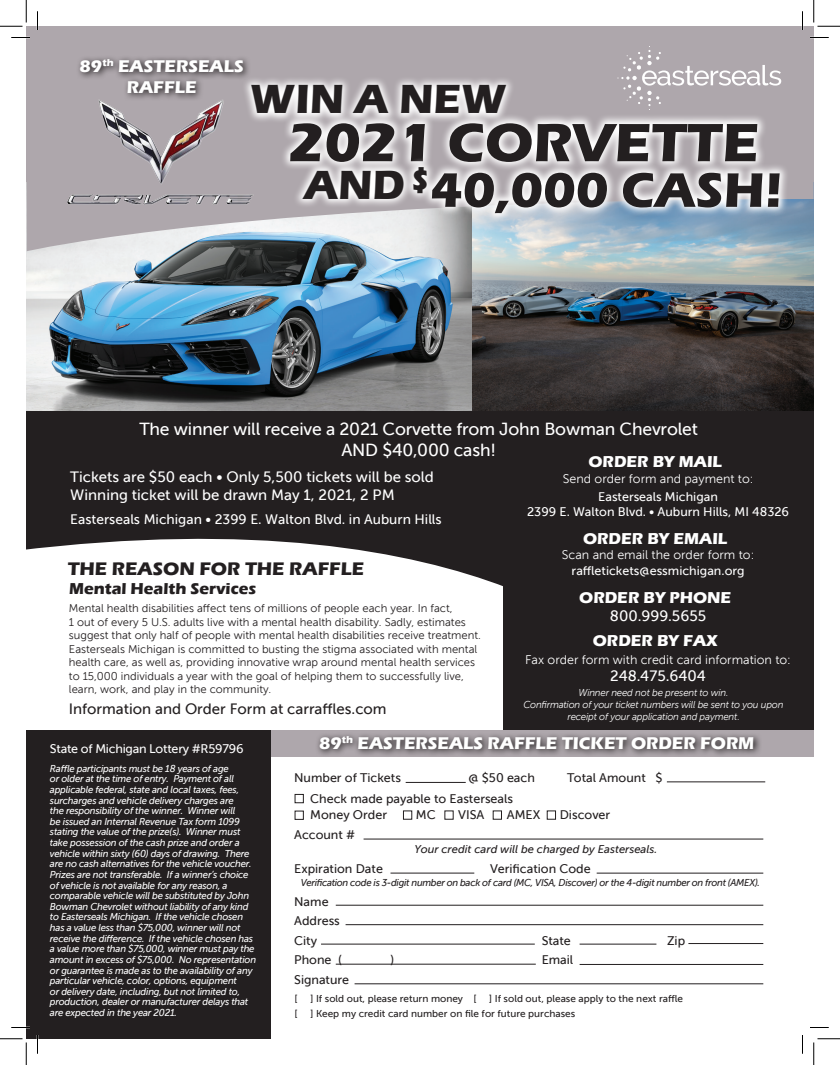
<style>
.page{position:relative;width:840px;height:1065px;background:#fff}
.page>*{position:absolute;margin:0;border:0;box-sizing:border-box;transform-origin:0 0}
.t1{font:700 55.88px "Eras ITC";color:#231f20}
.t2{font:700 50.25px "Eras ITC";color:#231f20}
.t3{font:700 41.88px "Eras ITC";color:#231f20}
.t4{font:700 18.75px "Eras ITC";color:#231f20}
.t5{font:17.5px/21px "Museo Sans 500";letter-spacing:-.01em;color:#fff;text-align:center}
.t6{font:700 17.5px/21px "Eras ITC";color:#fff;text-align:center}
.t7{font:700 16.25px "Eras ITC";color:#fff}
.t8{font:700 16.25px "Eras ITC";color:#231f20}
.t9{font:15px/18.8px "Museo Sans 500";color:#fff}
.t10{font:15px "Museo Sans 500";color:#231f20}
.t11{font:13.75px "Museo Sans 500";color:#fff}
.t12{font:12.5px/19.5px "Museo Sans 500";color:#231f20}
.t13{font:12.5px "Museo Sans 300";color:#fff}
.t14{font:12.5px/15px "Museo Sans 500";color:#fff;text-align:center}
.t15{font:12.5px "Museo Sans 500";letter-spacing:-.02em;color:#fff}
.t16{font:11.25px/13.5px "Museo Sans 300";color:#231f20}
.t17{font:italic 11.25px "Museo Sans 500";color:#231f20}
.t18{font:italic 10px/10.6px "Museo Sans 500";letter-spacing:-.02em;color:#fff;scale:.96 1}
.t19{font:10px "Museo Sans 500";color:#231f20}
.t20{font:italic 10px/12px "Museo Sans 300";letter-spacing:-.02em;color:#fff;text-align:center}
.t21{font:italic 10px "Museo Sans 500";letter-spacing:-.03em;color:#231f20;scale:.96 1}
.s1{font-style:normal}
</style>
<div class="page">
<img style="left:471px;top:251px;width:343px;height:161px">
<img style="left:26px;top:182px;width:445px;height:230px">
<div style="left:26px;top:26px;width:788px;height:156px;background:#aea7ac"></div>
<svg style="left:27px;top:182px;width:787px;height:69px;background:#afbbc5"></svg>
<svg style="left:26px;top:492px;width:477px;height:95px;fill:#231f20"></svg>
<div style="left:503px;top:412px;width:311px;height:325px;background:#231f20"></div>
<div style="left:263px;top:731px;width:551px;height:26px;background:#aea7ac"></div>
<div style="left:26px;top:412px;width:505px;height:80px;background:#231f20"></div>
<div style="left:26px;top:730px;width:245px;height:309px;background:#231f20"></div>
<svg style="left:617px;top:46px;width:164px;height:64px"></svg>
<img style="left:54px;top:101px;width:200px;height:135px">
<svg style="left:242px;top:79px;width:270px;height:44px;background:#e6e4e6"></svg>
<svg style="left:280px;top:114px;width:484px;height:54px;background:#e3e1e3"></svg>
<svg style="left:293px;top:161px;width:111px;height:48px"></svg>
<svg style="left:404px;top:158px;width:385px;height:65px"></svg>
<svg style="left:78px;top:57px;width:173px;height:44px"></svg>
<hr style="left:406px;top:782px;width:60px;height:1px;background:#231f20">
<hr style="left:667px;top:782px;width:98px;height:1px;background:#231f20">
<hr style="left:364px;top:839px;width:399px;height:1px;background:#231f20">
<hr style="left:391px;top:873px;width:83px;height:1px;background:#231f20">
<hr style="left:597px;top:873px;width:166px;height:1px;background:#231f20">
<hr style="left:336px;top:905px;width:427px;height:1px;background:#231f20">
<hr style="left:346px;top:924px;width:417px;height:1px;background:#231f20">
<hr style="left:321px;top:944px;width:214px;height:1px;background:#231f20">
<hr style="left:580px;top:944px;width:76px;height:1px;background:#231f20">
<hr style="left:688px;top:943px;width:75px;height:1px;background:#231f20">
<hr style="left:336px;top:964px;width:200px;height:1px;background:#231f20">
<hr style="left:580px;top:964px;width:183px;height:1px;background:#231f20">
<hr style="left:355px;top:984px;width:408px;height:1px;background:#231f20">
<div style="left:295px;top:794px;width:9px;height:9px;border:1px solid #231f20"></div>
<div style="left:295px;top:811px;width:9px;height:9px;border:1px solid #231f20"></div>
<div style="left:403px;top:811px;width:9px;height:9px;border:1px solid #231f20"></div>
<div style="left:445px;top:811px;width:8px;height:9px;border:1px solid #231f20"></div>
<div style="left:493px;top:811px;width:9px;height:9px;border:1px solid #231f20"></div>
<div style="left:547px;top:811px;width:9px;height:9px;border:1px solid #231f20"></div>
<svg style="left:317px;top:734px;width:443px;height:21px"></svg>
<svg style="left:11px;top:37px;width:19px;height:1px"></svg>
<svg style="left:810px;top:37px;width:19px;height:1px"></svg>
<svg style="left:11px;top:1027px;width:19px;height:1px"></svg>
<svg style="left:810px;top:1027px;width:19px;height:1px"></svg>
<svg style="left:37px;top:11px;width:1px;height:19px"></svg>
<svg style="left:37px;top:1035px;width:1px;height:19px"></svg>
<svg style="left:802px;top:11px;width:1px;height:19px"></svg>
<svg style="left:802px;top:1035px;width:1px;height:19px"></svg>
<svg style="left:0;top:0;width:27px;height:27px"></svg>
<svg style="left:0;top:1039px;width:27px;height:26px"></svg>
<svg style="left:814px;top:0;width:26px;height:27px"></svg>
<svg style="left:814px;top:1039px;width:26px;height:26px"></svg>
<h3 class="t6" style="left:80px;top:55px;width:166px">89<sup>th</sup> EASTERSEALS<br>RAFFLE</h3>
<h3 class="t3" style="left:250px;top:75px;width:258px">WIN A NEW</h3>
<h1 class="t1" style="left:288px;top:111px;width:473px">2021 CORVETTE</h1>
<h2 class="t2" style="left:304px;top:161px;width:480px"><sup>AND</sup> <sup>$</sup>40,000 CASH!</h2>
<h3 class="t5" style="left:139px;top:418px;width:560px">The winner will receive a 2021 Corvette from John Bowman Chevrolet<br>AND $40,000 cash!</h3>
<h3 class="t7" style="left:589px;top:452px;width:135px">ORDER BY MAIL</h3>
<h3 class="t9" style="left:70px;top:467px;width:365px">Tickets are $50 each • Only 5,500 tickets will be sold<br>Winning ticket will be drawn May 1, 2021, 2 PM</h3>
<h3 class="t11" style="left:70px;top:512px;width:373px">Easterseals Michigan • 2399 E. Walton Blvd. in Auburn Hills</h3>
<h3 class="t4" style="left:68px;top:558px;width:298px">THE REASON FOR THE RAFFLE</h3>
<h3 class="t8" style="left:69px;top:580px;width:189px">Mental Health Services</h3>
<p class="t16" style="left:69px;top:602px;width:414px">Mental health disabilities affect tens of millions of people each year. In fact,<br>1 out of every 5 U.S. adults live with a mental health disability. Sadly, estimates suggest that only half of people with mental health disabilities receive treatment.<br>Easterseals Michigan is committed to busting the stigma associated with mental health care, as well as, providing innovative wrap around mental health services to 15,000 individuals a year with the goal of helping them to successfully live, learn, work, and play in the community.</p>
<h3 class="t10" style="left:69px;top:700px;width:319px">Information and Order Form at carraffles.com</h3>
<p class="t13" style="left:563px;top:472px;width:192px">Send order form and payment to:</p>
<p class="t14" style="left:527px;top:489px;width:263px">Easterseals Michigan<br>2399 E. Walton Blvd. • Auburn Hills, MI 48326</p>
<p class="t13" style="left:562px;top:548px;width:194px">Scan and email the order form to:</p>
<p class="t14" style="left:572px;top:564px;width:174px">raffletickets@essmichigan.org</p>
<h3 class="t9" style="left:610px;top:606px;width:98px">800.999.5655</h3>
<p class="t13" style="left:525px;top:653px;width:267px">Fax order form with credit card information to:</p>
<h3 class="t9" style="left:610px;top:667px;width:97px">248.475.6404</h3>
<h3 class="t7" style="left:583px;top:529px;width:146px">ORDER BY EMAIL</h3>
<h3 class="t7" style="left:579px;top:588px;width:154px">ORDER BY PHONE</h3>
<h3 class="t7" style="left:593px;top:632px;width:126px">ORDER BY FAX</h3>
<p class="t20" style="left:523px;top:686px;width:262px">Winner need not be present to win.<br>Confirmation of your ticket numbers will be sent to you upon receipt of your application and payment<span class="s1">.</span></p>
<p class="t15" style="left:50px;top:741px;width:195px">State of Michigan Lottery #R59796</p>
<p class="t18" style="left:50px;top:763px;width:216px">Raffle participants must be 18 years of age<br>or older at the time of entry. Payment of all applicable federal, state and local taxes, fees, surcharges and vehicle delivery charges are<br>the responsibility of the winner. Winner will<br>be issued an Internal Revenue Tax form 1099 stating the value of the prize(s). Winner must take possession of the cash prize and order a vehicle within sixty (60) days of drawing. There are no cash alternatives for the vehicle voucher.<br>Prizes are not transferable. If a winner’s choice of vehicle is not available for any reason, a comparable vehicle will be substituted by John Bowman Chevrolet without liability of any kind to Easterseals Michigan. If the vehicle chosen has a value less than $75,000, winner will not receive the difference. If the vehicle chosen has a value more than $75,000, winner must pay the amount in excess of $75,000. No representation or guarantee is made as to the availability of any particular vehicle, color, options, equipment<br>or delivery date, including, but not limited to, production, dealer or manufacturer delays that are expected in the year 2021.</p>
<h3 class="t6" style="left:319px;top:733px;width:437px">89<sup>th</sup> EASTERSEALS RAFFLE TICKET ORDER FORM</h3>
<p class="t12" style="left:294px;top:768px;width:108px">Number of Tickets</p>
<p class="t12" style="left:468px;top:768px;width:68px">@ $50 each</p>
<p class="t12" style="left:567px;top:768px;width:97px">Total Amount $</p>
<p class="t12" style="left:310px;top:790px;width:204px;line-height:16px">Check made payable to Easterseals<br>Money Order</p>
<p class="t12" style="left:416px;top:805px;width:21px">MC</p>
<p class="t12" style="left:458px;top:805px;width:28px">VISA</p>
<p class="t12" style="left:507px;top:805px;width:35px">AMEX</p>
<p class="t12" style="left:560px;top:805px;width:52px">Discover</p>
<p class="t12" style="left:294px;top:825px;width:62px">Account #</p>
<p class="t17" style="left:414px;top:843px;width:244px">Your credit card will be charged by Easterseals.</p>
<p class="t12" style="left:294px;top:859px;width:90px">Expiration Date</p>
<p class="t12" style="left:490px;top:859px;width:102px">Verification Code</p>
<p class="t21" style="left:301px;top:877px;width:480px">Verification code is 3-digit number on back of card (MC, VISA, Discover) or the 4-digit number on front (AMEX).</p>
<p class="t12" style="left:294px;top:892px;width:47px">Name<br>Address<br>City</p>
<p class="t12" style="left:542px;top:931px;width:31px">State</p>
<p class="t12" style="left:667px;top:931px;width:20px">Zip</p>
<p class="t12" style="left:294px;top:950px;width:49px">Phone (</p>
<p class="t12" style="left:391px;top:950px;width:5px">)</p>
<p class="t12" style="left:542px;top:950px;width:33px">Email</p>
<p class="t12" style="left:294px;top:970px;width:57px">Signature</p>
<p class="t19" style="left:295px;top:993px;width:5px">[</p>
<p class="t19" style="left:310px;top:993px;width:167px">] If sold out, please return money [</p>
<p class="t19" style="left:489px;top:993px;width:195px">] If sold out, please apply to the next raffle</p>
<p class="t19" style="left:295px;top:1008px;width:5px">[</p>
<p class="t19" style="left:310px;top:1008px;width:266px">] Keep my credit card number on file for future purchases</p>
</div>
